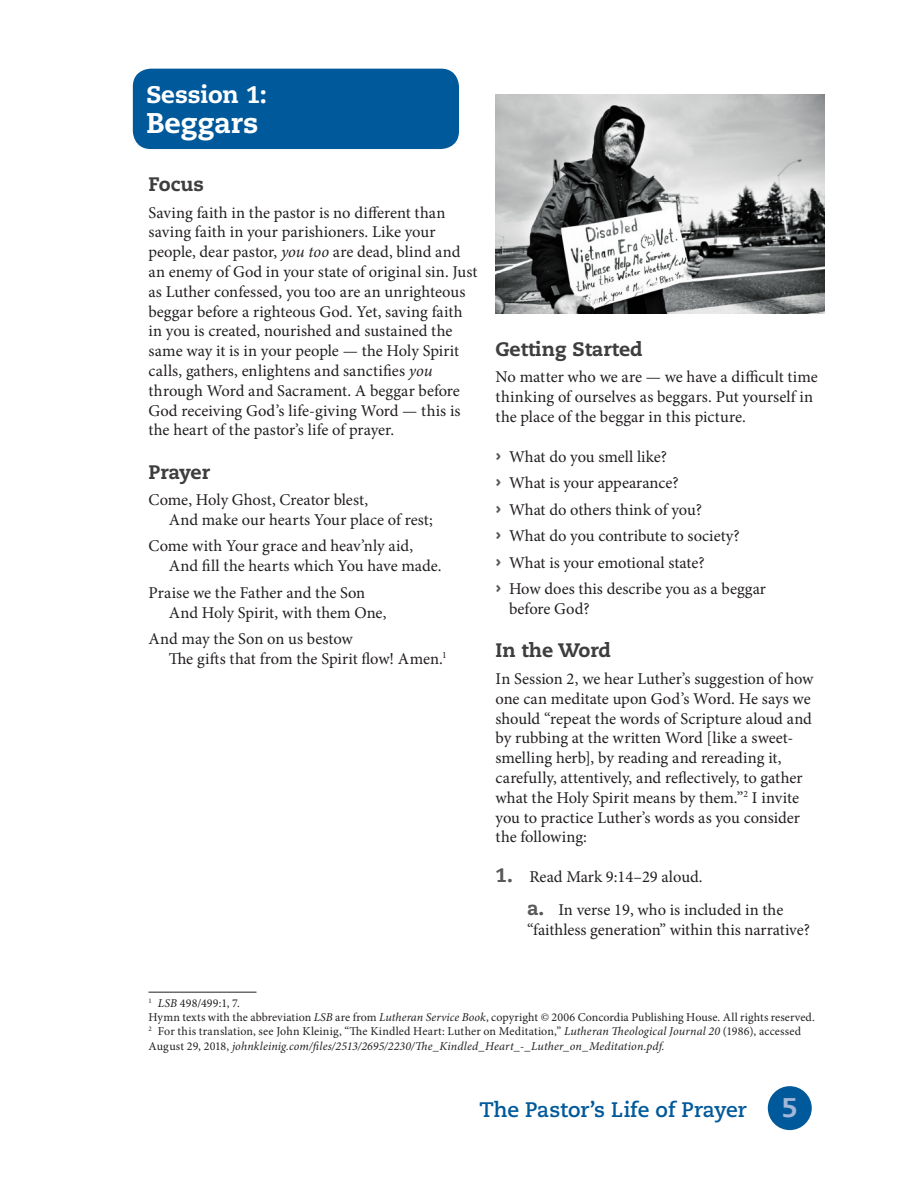
<style>
.page{position:relative;width:918px;height:1188px;background:#fff}
.page>*{position:absolute;margin:0;border:0;box-sizing:border-box;transform-origin:0 0}
.t1{font:800 28.5px "Caecilia LT Std";letter-spacing:-.005em;color:#fff}
.t2{font:800 27px "Caecilia LT Std";color:#a3b7d8}
.t3{font:800 24px "Caecilia LT Std";letter-spacing:-.005em;color:#fff}
.t4{font:700 21px "Caecilia LT Std";color:#00599a}
.Subhead_Rockwell_gra{font:800 19.5px "Caecilia LT Std";color:#3e3e3f}
.Verse{font:16.5px/19.8px "Minion Pro";color:#231f20}
.footnote{font:italic 12px/14.4px "Minion Pro";letter-spacing:.01em;color:#231f20}
.footnote-2{font:12px/14.4px "Minion Pro";letter-spacing:.005em;color:#231f20}
.s1{font-style:italic}
.s2{font-family:"Caecilia LT Std";font-weight:700;font-size:19.5px;color:#57585a}
.s3{font-family:"Caecilia LT Std";font-weight:800;font-size:19.5px;color:#57585a}
.s4{font-style:normal}
</style>
<div class="page">
<div style="left:768px;top:1086px;width:44px;height:44px;background:#00599a;border-radius:50%"></div>
<hr style="left:148px;top:992px;width:108px;height:1px;background:#231f20">
<div style="left:133px;top:69px;width:326px;height:80px;background:#00599a;border-radius:18px"></div>
<img style="left:496px;top:94px;width:329px;height:220px">
<p class="t3" style="left:146px;top:80px;width:122px">Session 1:</p>
<p class="t1" style="left:146px;top:105px;width:114px">Beggars</p>
<p class="Subhead_Rockwell_gra" style="left:148px;top:172px;width:57px">Focus</p>
<p class="Verse" style="left:148px;top:202px;width:331px">Saving faith in the pastor is no different than saving faith in your parishioners. Like your people, dear pastor, <span class="s1">you too</span> are dead, blind and an enemy of God in your state of original sin. Just as Luther confessed, you too are an unrighteous beggar before a righteous God. Yet, saving faith in you is created, nourished and sustained the same way it is in your people — the Holy Spirit calls, gathers, enlightens and sanctifies <span class="s1">you </span>through Word and Sacrament. A beggar before God receiving God’s life-giving Word — this is the heart of the pastor’s life of prayer.</p>
<p class="Subhead_Rockwell_gra" style="left:148px;top:460px;width:63px">Prayer</p>
<p class="Verse" style="left:169px;top:490px;width:266px;text-indent:-20px">Come, Holy Ghost, Creator blest,<br>And make our hearts Your place of rest;</p>
<p class="Verse" style="left:169px;top:536px;width:274px;text-indent:-20px">Come with Your grace and heav’nly aid,<br>And fill the hearts which You have made.</p>
<p class="Verse" style="left:169px;top:583px;width:219px;text-indent:-20px">Praise we the Father and the Son<br>And Holy Spirit, with them One,</p>
<p class="Verse" style="left:169px;top:629px;width:280px;text-indent:-20px">And may the Son on us bestow<br>The gifts that from the Spirit flow! Amen.<sup>1</sup></p>
<p class="Subhead_Rockwell_gra" style="left:496px;top:337px;width:149px">Getting Started</p>
<p class="Verse" style="left:496px;top:367px;width:324px">No matter who we are — we have a difficult time thinking of ourselves as beggars. Put yourself in the place of the beggar in this picture.</p>
<p class="Verse" style="left:496px;top:447px;width:173px"><span class="s2">›</span> What do you smell like?</p>
<p class="Verse" style="left:496px;top:473px;width:185px"><span class="s2">›</span> What is your appearance?</p>
<p class="Verse" style="left:496px;top:500px;width:208px"><span class="s2">›</span> What do others think of you?</p>
<p class="Verse" style="left:496px;top:526px;width:246px"><span class="s2">›</span> What do you contribute to society?</p>
<p class="Verse" style="left:496px;top:553px;width:211px"><span class="s2">›</span> What is your emotional state?</p>
<p class="Verse" style="left:509px;top:579px;width:258px;text-indent:-14px"><span class="s2">›</span> How does this describe you as a beggar before God?</p>
<p class="Subhead_Rockwell_gra" style="left:496px;top:638px;width:117px">In the Word</p>
<p class="Verse" style="left:496px;top:669px;width:319px">In Session 2, we hear Luther’s suggestion of how one can meditate upon God’s Word. He says we should “repeat the words of Scripture aloud and by rubbing at the written Word [like a sweet&shy;smelling herb], by reading and rereading it, carefully, attentively, and reflectively, to gather what the Holy Spirit means by them.”<sup>2</sup> I invite you to practice Luther’s words as you consider the following:</p>
<p class="Verse" style="left:496px;top:867px;width:208px"><span class="s3">1.</span> Read Mark 9:14–29 aloud.</p>
<p class="Verse" style="left:527px;top:900px;width:285px"><span class="s3">a.</span> In verse 19, who is included in the “faithless generation” within this narrative?</p>
<p class="footnote-2" style="left:148px;top:996px;width:668px"><sup>1</sup> <span class="s1">LSB</span> 498/499:1, 7.<br>Hymn texts with the abbreviation <span class="s1">LSB</span> are from <span class="s1">Lutheran Service Book</span>, copyright © 2006 Concordia Publishing House. All rights reserved.</p>
<p class="footnote" style="left:148px;top:1024px;width:654px"><sup>2</sup> <span class="s4">For this translation, see John Kleinig, “The Kindled Heart: Luther on Meditation,”</span> Lutheran Theological Journal 20 <span class="s4">(1986), accessed<br>August 29, 2018,</span> johnkleinig.com/files/2513/2695/2230/The_Kindled_Heart_-_Luther_on_Meditation.pdf.</p>
<p class="t4" style="left:479px;top:1097px;width:269px">The Pastor’s Life of Prayer</p>
<h2 class="t2" style="left:782px;top:1091px;width:17px">5</h2>
</div>
